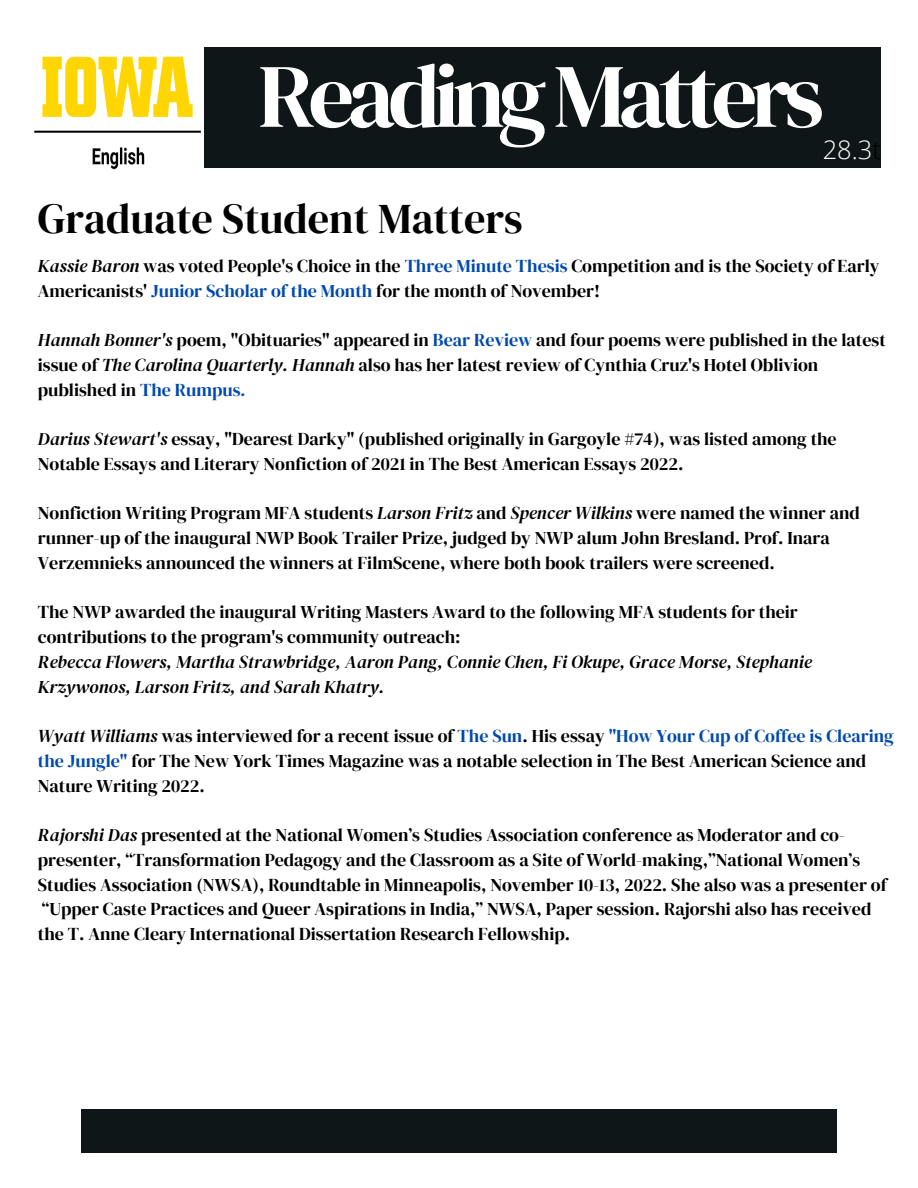
<style>
.page{position:relative;width:918px;height:1188px;background:#fff}
.page>*{position:absolute;margin:0;border:0;box-sizing:border-box;transform-origin:0 0}
.t1{font:90.3px "DM Serif Display";letter-spacing:-.07em;color:#fff}
.t2{font:42.3px "DM Serif Display";color:#000}
.t3{font:300 25.5px "Open Sans";color:#fff}
.t4{font:18px/24.8px "DM Serif Display";color:#000}
.t5{font:italic 18px/24.8px "DM Serif Display";color:#000}
.s1{color:#000}
.s2{font-style:italic}
.s3{color:#004aad}
.s4{font-style:italic;color:#004aad}
</style>
<div class="page">
<div style="left:81px;top:1109px;width:756px;height:44px;background:#0e1617"></div>
<div style="left:92px;top:47px;width:788px;height:120px;background:#0e1617"></div>
<img style="left:34px;top:47px;width:169px;height:123px">
<h1 class="t1" style="left:258px;top:33px;width:567px">ReadingMatters</h1>
<h3 class="t3" style="left:823px;top:131px;width:60px">28.3<span class="s1">t</span></h3>
<h2 class="t2" style="left:38px;top:189px;width:486px">Graduate Student Matters</h2>
<p class="t4" style="left:38px;top:253px;width:843px"><span class="s2">Kassie Baron</span> was voted People's Choice in the <span class="s3">Three Minute Thesis</span> Competition and is the Society of Early<br>Americanists' <span class="s3">Junior Scholar of the Month</span> for the month of November!</p>
<p class="t4" style="left:38px;top:327px;width:850px"><span class="s2">Hannah Bonner's</span> poem, "Obituaries" appeared in <span class="s3">Bear Review</span> and four poems were published in the latest issue of <span class="s2">The Carolina Quarterly. Hannah</span> also has her latest review of Cynthia Cruz's Hotel Oblivion published in <span class="s3">The Rumpus</span><span class="s4">.</span></p>
<p class="t4" style="left:38px;top:426px;width:800px"><span class="s2">Darius Stewart's</span> essay, "Dearest Darky" (published originally in Gargoyle #74), was listed among the<br>Notable Essays and Literary Nonfiction of 2021 in The Best American Essays 2022.</p>
<p class="t4" style="left:38px;top:501px;width:823px">Nonfiction Writing Program MFA students <span class="s2">Larson Fritz</span> and <span class="s2">Spencer Wilkins</span> were named the winner and runner-up of the inaugural NWP Book Trailer Prize, judged by NWP alum John Bresland. Prof. Inara<br>Verzemnieks announced the winners at FilmScene, where both book trailers were screened.</p>
<p class="t4" style="left:38px;top:600px;width:762px">The NWP awarded the inaugural Writing Masters Award to the following MFA students for their contributions to the program's community outreach:</p>
<p class="t5" style="left:38px;top:649px;width:776px">Rebecca Flowers, Martha Strawbridge, Aaron Pang, Connie Chen, Fi Okupe, Grace Morse, Stephanie<br>Krzywonos, Larson Fritz, and Sarah Khatry.</p>
<p class="t4" style="left:38px;top:723px;width:857px"><span class="s2">Wyatt Williams</span> was interviewed for a recent issue of <span class="s3">The Sun</span>. His essay <span class="s3">"How Your Cup of Coffee is Clearing the Jungle"</span> for The New York Times Magazine was a notable selection in The Best American Science and<br>Nature Writing 2022.</p>
<p class="t4" style="left:38px;top:822px;width:851px"><span class="s2">Rajorshi Das</span> presented at the National Women’s Studies Association conference as Moderator and co&shy;presenter, “Transformation Pedagogy and the Classroom as a Site of World-making,”National Women’s Studies Association (NWSA), Roundtable in Minneapolis, November 10-13, 2022. She also was a presenter of “Upper Caste Practices and Queer Aspirations in India,” NWSA, Paper session. Rajorshi also has received the T. Anne Cleary International Dissertation Research Fellowship.</p>
</div>
